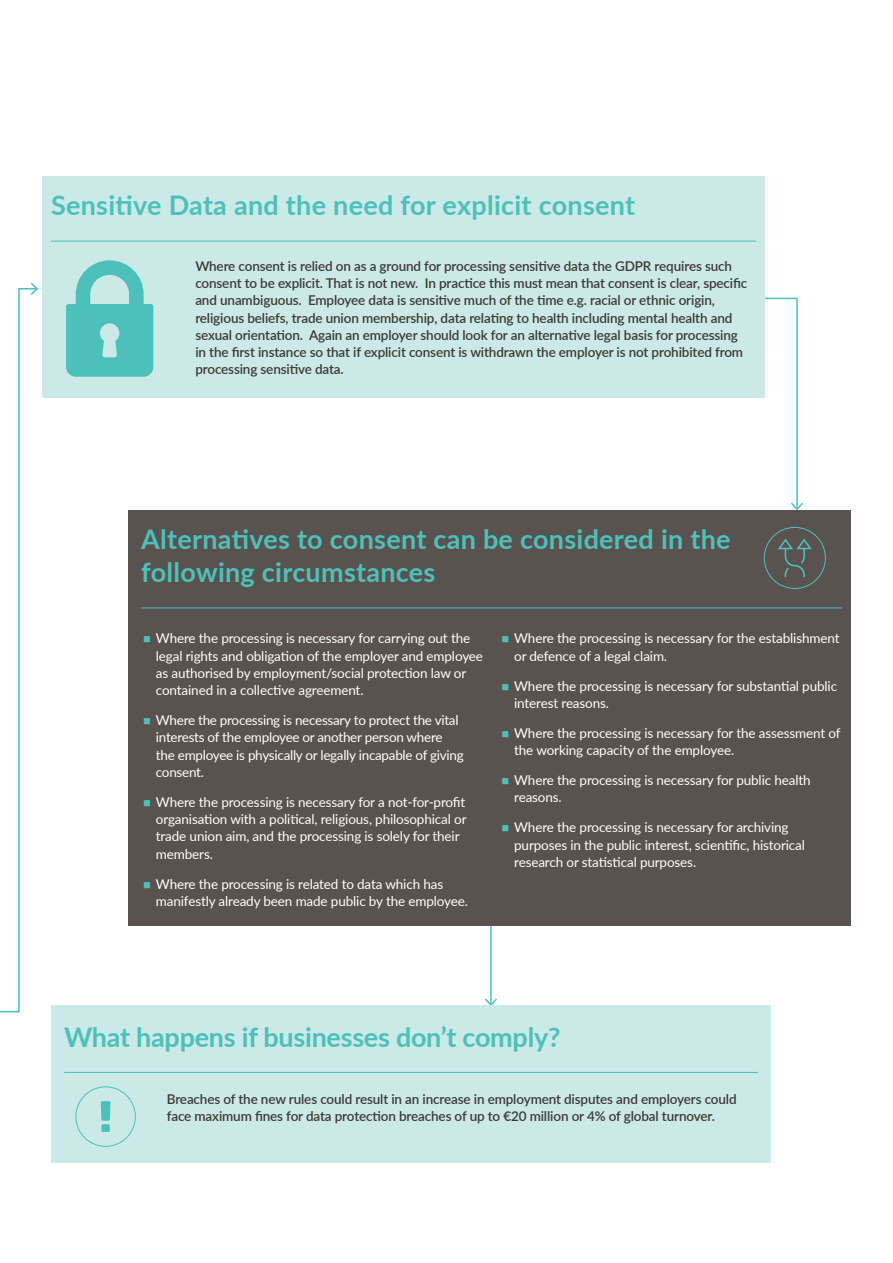
<style>
.page{position:relative;width:893px;height:1263px;background:#fff}
.page>*{position:absolute;margin:0;border:0;box-sizing:border-box;transform-origin:0 0}
.t1{font:700 27px/33px "Lato";letter-spacing:.01em;color:#4cc1bb}
.t2{font:700 27px "Lato";letter-spacing:-.01em;color:#4cc1bb}
.t3{font:13.5px/17.2px "Lato";letter-spacing:-.01em;color:#fff}
.t4{font:600 13.5px/17.2px "Lato";letter-spacing:-.01em;color:#3e3935}
.s1{color:#4cc1bb}
</style>
<div class="page">
<hr style="left:490px;top:892px;width:2px;height:113px;background:#4cc1bb">
<svg style="left:483px;top:997px;width:16px;height:9px"></svg>
<svg style="left:765px;top:297px;width:38px;height:213px"></svg>
<div style="left:43px;top:176px;width:722px;height:222px;background:#cbe9e7"></div>
<hr style="left:51px;top:241px;width:705px;height:1px;background:#4cc1bb">
<svg style="left:66px;top:260px;width:87px;height:117px"></svg>
<div style="left:128px;top:510px;width:722px;height:416px;background:#59524e"></div>
<hr style="left:141px;top:607px;width:701px;height:1px;background:#4cc1bb">
<div style="left:764px;top:527px;width:62px;height:62px;border:1px solid #4cc1bb;border-radius:50%"></div>
<svg style="left:778px;top:539px;width:34px;height:38px"></svg>
<div style="left:51px;top:1006px;width:720px;height:157px;background:#cbe9e7"></div>
<hr style="left:64px;top:1072px;width:694px;height:1px;background:#4cc1bb">
<div style="left:75px;top:1086px;width:61px;height:61px;border:1px solid #4cc1bb;border-radius:50%"></div>
<svg style="left:101px;top:1101px;width:9px;height:31px"></svg>
<svg style="left:0;top:282px;width:39px;height:731px"></svg>
<h1 class="t1" style="left:51px;top:188px;width:586px">Sensitive Data and the need for explicit consent</h1>
<p class="t4" style="left:195px;top:257px;width:554px">Where consent is relied on as a ground for processing sensitive data the GDPR requires such consent to be explicit. That is not new. In practice this must mean that consent is clear, specific and unambiguous. Employee data is sensitive much of the time e.g. racial or ethnic origin, religious beliefs, trade union membership, data relating to health including mental health and sexual orientation. Again an employer should look for an alternative legal basis for processing in the first instance so that if explicit consent is withdrawn the employer is not prohibited from processing sensitive data.</p>
<h1 class="t1" style="left:141px;top:521px;width:591px">Alternatives to consent can be considered in the following circumstances</h1>
<p class="t3" style="left:156px;top:629px;width:329px;text-indent:-13px"><span class="s1">■</span> Where the processing is necessary for carrying out the legal rights and obligation of the employer and employee as authorised by employment/social protection law or contained in a collective agreement.</p>
<p class="t3" style="left:156px;top:711px;width:309px;text-indent:-13px"><span class="s1">■</span> Where the processing is necessary to protect the vital interests of the employee or another person where the employee is physically or legally incapable of giving consent.</p>
<p class="t3" style="left:156px;top:793px;width:312px;text-indent:-13px"><span class="s1">■</span> Where the processing is necessary for a not-for-profit organisation with a political, religious, philosophical or trade union aim, and the processing is solely for their members.</p>
<p class="t3" style="left:156px;top:874px;width:314px;text-indent:-13px"><span class="s1">■</span> Where the processing is related to data which has manifestly already been made public by the employee.</p>
<p class="t3" style="left:514px;top:629px;width:327px;text-indent:-13px"><span class="s1">■</span> Where the processing is necessary for the establishment or defence of a legal claim.</p>
<p class="t3" style="left:514px;top:676px;width:324px;text-indent:-13px"><span class="s1">■</span> Where the processing is necessary for substantial public interest reasons.</p>
<p class="t3" style="left:514px;top:724px;width:328px;text-indent:-13px"><span class="s1">■</span> Where the processing is necessary for the assessment of the working capacity of the employee.</p>
<p class="t3" style="left:514px;top:771px;width:298px;text-indent:-13px"><span class="s1">■</span> Where the processing is necessary for public health reasons.</p>
<p class="t3" style="left:514px;top:818px;width:292px;text-indent:-13px"><span class="s1">■</span> Where the processing is necessary for archiving purposes in the public interest, scientific, historical research or statistical purposes.</p>
<h1 class="t2" style="left:64px;top:1017px;width:498px">What happens if businesses don’t comply?</h1>
<p class="t4" style="left:167px;top:1089px;width:571px">Breaches of the new rules could result in an increase in employment disputes and employers could face maximum fines for data protection breaches of up to €20 million or 4% of global turnover.</p>
</div>
